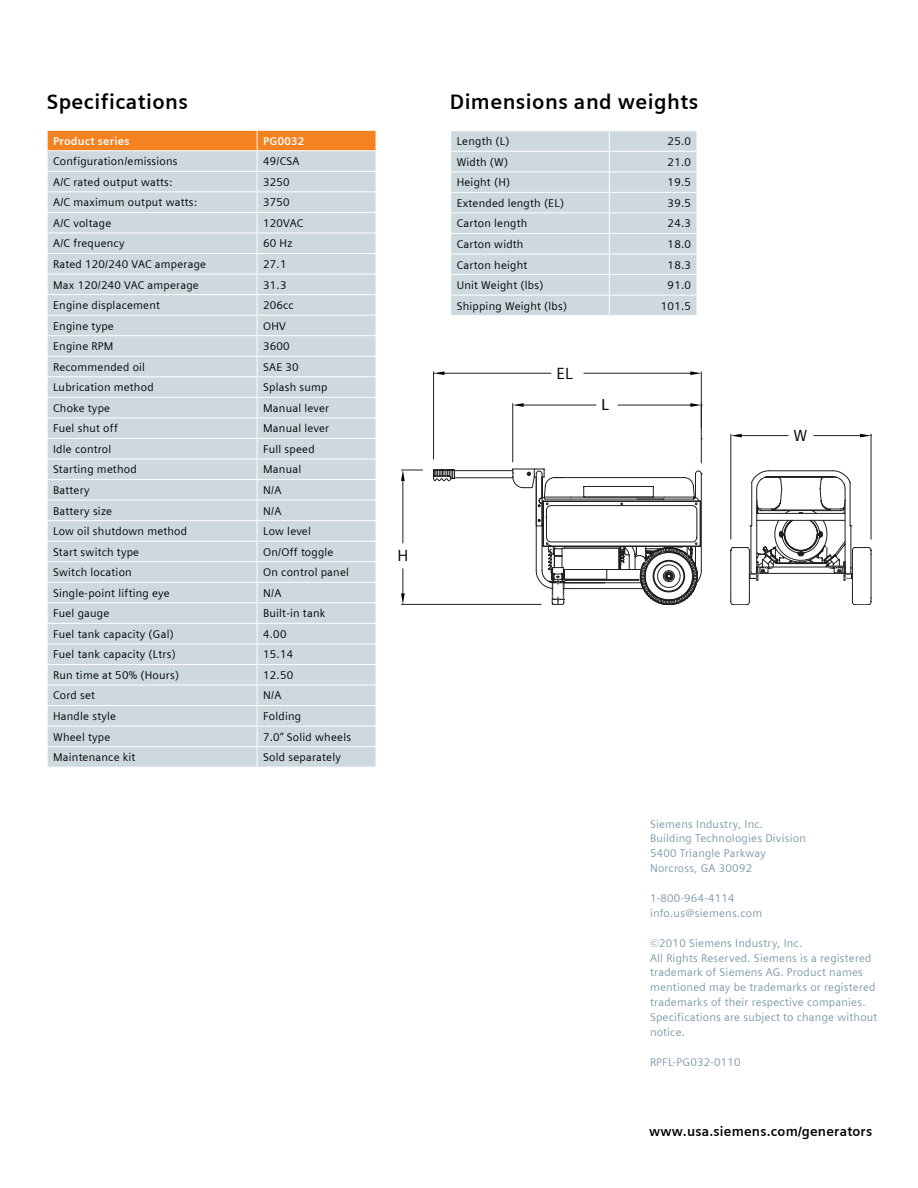
<style>
.page{position:relative;width:918px;height:1188px;background:#fff}
.page>*{position:absolute;margin:0;border:0;box-sizing:border-box;transform-origin:0 0}
.t1{font:700 21px "Siemens Sans";letter-spacing:.02em;color:#000}
.t2{font:16.2px "Siemens Sans";color:#000}
.t3{font:16.2px "Helvetica";color:#000}
.t4{font:700 13.5px "Siemens Sans";letter-spacing:.015em;color:#000}
.t5{font:11.25px "Siemens Sans";letter-spacing:.02em;color:#000}
.t6{font:11.25px/14.9px "Siemens Sans";letter-spacing:.02em;color:#7b9aa9}
.t7{font:700 11.25px "Siemens Sans";letter-spacing:.02em;color:#fff}
</style>
<div class="page">
<svg style="left:47px;top:130px;width:329px;height:637px;background:#d0d8da"></svg>
<hr style="left:401px;top:604px;width:140px;height:1px;background:#231f20">
<hr style="left:403px;top:481px;width:1px;height:62px;background:#231f20">
<svg style="left:401px;top:470px;width:22px;height:11px"></svg>
<svg style="left:536px;top:567px;width:316px;height:38px"></svg>
<svg style="left:401px;top:569px;width:4px;height:36px"></svg>
<hr style="left:871px;top:434px;width:1px;height:105px;background:#231f20">
<svg style="left:433px;top:371px;width:438px;height:196px"></svg>
<svg style="left:690px;top:371px;width:11px;height:2px"></svg>
<svg style="left:434px;top:371px;width:11px;height:2px"></svg>
<svg style="left:433px;top:373px;width:384px;height:141px"></svg>
<div style="left:451px;top:131px;width:246px;height:184px;background:#cdd9de"></div>
<hr style="left:450px;top:151px;width:159px;height:1px;background:#fff">
<hr style="left:609px;top:151px;width:88px;height:1px;background:#fff">
<hr style="left:450px;top:171px;width:159px;height:1px;background:#fff">
<hr style="left:609px;top:171px;width:88px;height:1px;background:#fff">
<hr style="left:450px;top:192px;width:159px;height:1px;background:#fff">
<hr style="left:609px;top:192px;width:88px;height:1px;background:#fff">
<hr style="left:450px;top:213px;width:159px;height:1px;background:#fff">
<hr style="left:609px;top:213px;width:88px;height:1px;background:#fff">
<hr style="left:450px;top:233px;width:159px;height:1px;background:#fff">
<hr style="left:609px;top:233px;width:88px;height:1px;background:#fff">
<hr style="left:450px;top:254px;width:159px;height:1px;background:#fff">
<hr style="left:609px;top:254px;width:88px;height:1px;background:#fff">
<hr style="left:450px;top:274px;width:159px;height:1px;background:#fff">
<hr style="left:609px;top:274px;width:88px;height:1px;background:#fff">
<hr style="left:450px;top:295px;width:159px;height:1px;background:#fff">
<hr style="left:609px;top:295px;width:88px;height:1px;background:#fff">
<svg style="left:609px;top:131px;width:1px;height:184px"></svg>
<h1 class="t1" style="left:47px;top:90px;width:143px">Specifications</h1>
<p class="t7" style="left:53px;top:134px;width:78px">Product series</p>
<p class="t7" style="left:263px;top:134px;width:43px">PG0032</p>
<p class="t5" style="left:53px;top:155px;width:126px">Configuration/emissions</p>
<p class="t5" style="left:263px;top:155px;width:38px">49/CSA</p>
<p class="t5" style="left:53px;top:176px;width:121px">A/C rated output watts:</p>
<p class="t5" style="left:263px;top:176px;width:28px">3250</p>
<p class="t5" style="left:53px;top:196px;width:146px">A/C maximum output watts:</p>
<p class="t5" style="left:263px;top:196px;width:28px">3750</p>
<p class="t5" style="left:53px;top:217px;width:60px">A/C voltage</p>
<p class="t5" style="left:263px;top:217px;width:42px">120VAC</p>
<p class="t5" style="left:53px;top:237px;width:73px">A/C frequency</p>
<p class="t5" style="left:263px;top:237px;width:31px">60 Hz</p>
<p class="t5" style="left:53px;top:258px;width:155px">Rated 120/240 VAC amperage</p>
<p class="t5" style="left:263px;top:258px;width:25px">27.1</p>
<p class="t5" style="left:53px;top:278px;width:147px">Max 120/240 VAC amperage</p>
<p class="t5" style="left:263px;top:278px;width:25px">31.3</p>
<p class="t5" style="left:53px;top:299px;width:108px">Engine displacement</p>
<p class="t5" style="left:263px;top:299px;width:32px">206cc</p>
<p class="t5" style="left:53px;top:319px;width:62px">Engine type</p>
<p class="t5" style="left:263px;top:319px;width:24px">OHV</p>
<p class="t5" style="left:53px;top:340px;width:62px">Engine RPM</p>
<p class="t5" style="left:263px;top:340px;width:28px">3600</p>
<p class="t5" style="left:53px;top:361px;width:94px">Recommended oil</p>
<p class="t5" style="left:263px;top:361px;width:37px">SAE 30</p>
<p class="t5" style="left:53px;top:381px;width:102px">Lubrication method</p>
<p class="t5" style="left:263px;top:381px;width:66px">Splash sump</p>
<p class="t5" style="left:53px;top:402px;width:59px">Choke type</p>
<p class="t5" style="left:263px;top:402px;width:68px">Manual lever</p>
<p class="t5" style="left:53px;top:422px;width:66px">Fuel shut off</p>
<p class="t5" style="left:263px;top:422px;width:68px">Manual lever</p>
<p class="t5" style="left:53px;top:443px;width:60px">Idle control</p>
<p class="t5" style="left:263px;top:443px;width:53px">Full speed</p>
<p class="t5" style="left:53px;top:463px;width:85px">Starting method</p>
<p class="t5" style="left:263px;top:463px;width:40px">Manual</p>
<p class="t5" style="left:53px;top:484px;width:38px">Battery</p>
<p class="t5" style="left:263px;top:484px;width:20px">N/A</p>
<p class="t5" style="left:53px;top:504px;width:61px">Battery size</p>
<p class="t5" style="left:263px;top:504px;width:20px">N/A</p>
<p class="t5" style="left:53px;top:525px;width:135px">Low oil shutdown method</p>
<p class="t5" style="left:263px;top:525px;width:49px">Low level</p>
<p class="t5" style="left:53px;top:545px;width:88px">Start switch type</p>
<p class="t5" style="left:263px;top:545px;width:72px">On/Off toggle</p>
<p class="t5" style="left:53px;top:566px;width:80px">Switch location</p>
<p class="t5" style="left:263px;top:566px;width:87px">On control panel</p>
<p class="t5" style="left:53px;top:587px;width:118px">Single-point lifting eye</p>
<p class="t5" style="left:263px;top:587px;width:20px">N/A</p>
<p class="t5" style="left:53px;top:607px;width:58px">Fuel gauge</p>
<p class="t5" style="left:263px;top:607px;width:64px">Built-in tank</p>
<p class="t5" style="left:53px;top:628px;width:122px">Fuel tank capacity (Gal)</p>
<p class="t5" style="left:263px;top:628px;width:25px">4.00</p>
<p class="t5" style="left:53px;top:648px;width:124px">Fuel tank capacity (Ltrs)</p>
<p class="t5" style="left:263px;top:648px;width:32px">15.14</p>
<p class="t5" style="left:53px;top:669px;width:127px">Run time at 50% (Hours)</p>
<p class="t5" style="left:263px;top:669px;width:32px">12.50</p>
<p class="t5" style="left:53px;top:689px;width:43px">Cord set</p>
<p class="t5" style="left:263px;top:689px;width:20px">N/A</p>
<p class="t5" style="left:53px;top:710px;width:65px">Handle style</p>
<p class="t5" style="left:263px;top:710px;width:40px">Folding</p>
<p class="t5" style="left:53px;top:730px;width:59px">Wheel type</p>
<p class="t5" style="left:263px;top:730px;width:89px">7.0” Solid wheels</p>
<p class="t5" style="left:53px;top:751px;width:84px">Maintenance kit</p>
<p class="t5" style="left:263px;top:751px;width:79px">Sold separately</p>
<h1 class="t1" style="left:450px;top:90px;width:250px">Dimensions and weights</h1>
<p class="t5" style="left:457px;top:135px;width:54px">Length (L)</p>
<p class="t5" style="left:668px;top:135px;width:25px">25.0</p>
<p class="t5" style="left:457px;top:156px;width:53px">Width (W)</p>
<p class="t5" style="left:668px;top:156px;width:25px">21.0</p>
<p class="t5" style="left:457px;top:176px;width:55px">Height (H)</p>
<p class="t5" style="left:668px;top:176px;width:25px">19.5</p>
<p class="t5" style="left:457px;top:197px;width:109px">Extended length (EL)</p>
<p class="t5" style="left:668px;top:197px;width:25px">39.5</p>
<p class="t5" style="left:457px;top:217px;width:72px">Carton length</p>
<p class="t5" style="left:668px;top:217px;width:25px">24.3</p>
<p class="t5" style="left:457px;top:238px;width:68px">Carton width</p>
<p class="t5" style="left:668px;top:238px;width:25px">18.0</p>
<p class="t5" style="left:457px;top:258px;width:72px">Carton height</p>
<p class="t5" style="left:668px;top:258px;width:25px">18.3</p>
<p class="t5" style="left:457px;top:279px;width:88px">Unit Weight (lbs)</p>
<p class="t5" style="left:668px;top:279px;width:25px">91.0</p>
<p class="t5" style="left:457px;top:299px;width:112px">Shipping Weight (lbs)</p>
<p class="t5" style="left:661px;top:299px;width:32px">101.5</p>
<h2 class="t2" style="left:556px;top:364px;width:18px">EL</h2>
<h2 class="t3" style="left:602px;top:395px;width:9px">L</h2>
<h2 class="t2" style="left:397px;top:547px;width:12px">H</h2>
<h2 class="t2" style="left:794px;top:426px;width:15px">W</h2>
<p class="t6" style="left:650px;top:816px;width:157px">Siemens Industry, Inc.<br>Building Technologies Division<br>5400 Triangle Parkway<br>Norcross, GA 30092</p>
<p class="t6" style="left:650px;top:891px;width:114px">1-800-964-4114 info.us@siemens.com</p>
<p class="t6" style="left:650px;top:935px;width:229px">©2010 Siemens Industry, Inc.<br>All Rights Reserved. Siemens is a registered trademark of Siemens AG. Product names mentioned may be trademarks or registered trademarks of their respective companies.<br>Specifications are subject to change without notice.</p>
<p class="t6" style="left:650px;top:1054px;width:92px">RPFL-PG032-0110</p>
<p class="t4" style="left:649px;top:1124px;width:225px">www.usa.siemens.com/generators</p>
</div>
